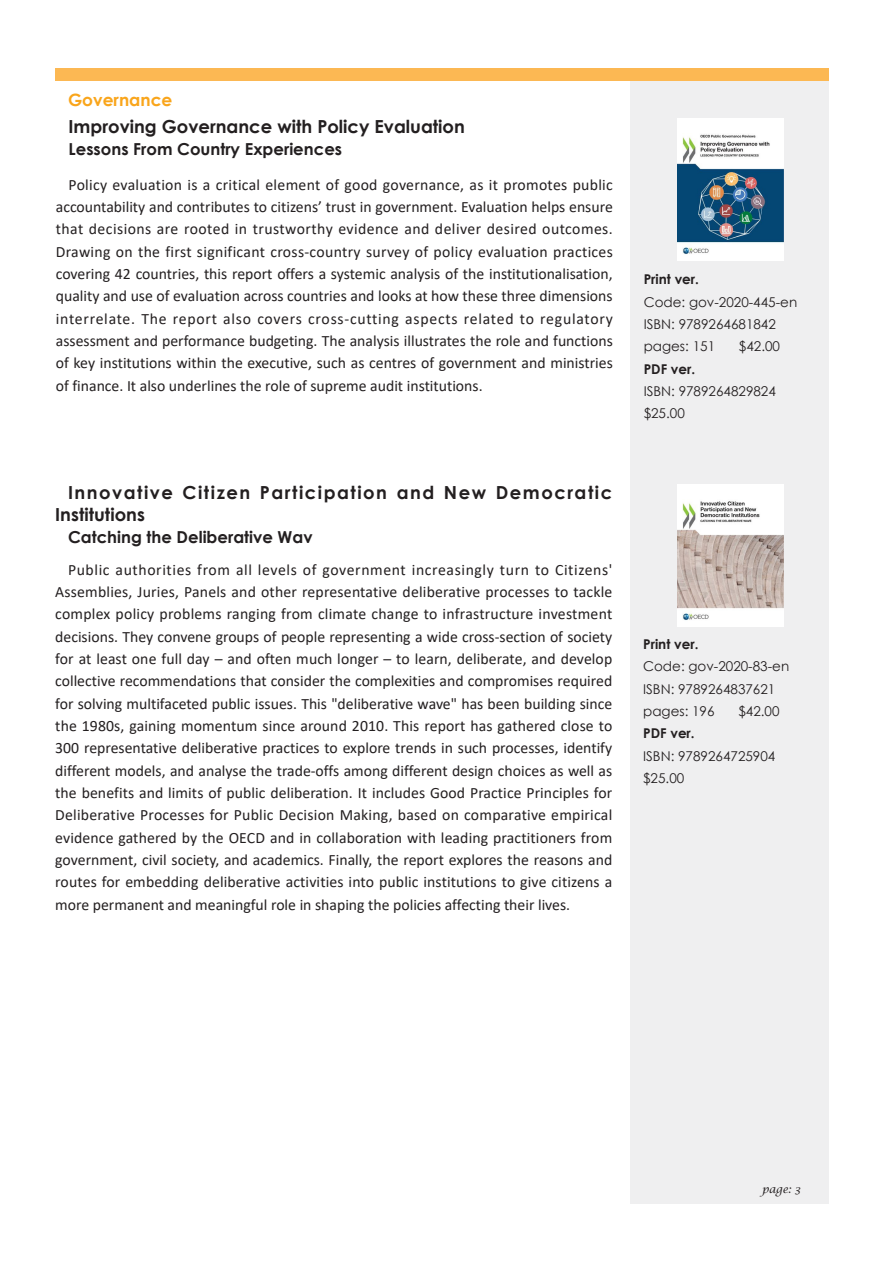
<style>
.page{position:relative;width:893px;height:1263px;background:#fff}
.page>*{position:absolute;margin:0;border:0;box-sizing:border-box;transform-origin:0 0}
.t1{font:700 18px/22.4px "Century Gothic";letter-spacing:.085em;color:#231f20}
.t2{font:700 18px "Century Gothic";color:#231f20}
.t3{font:700 16.95px "Century Gothic";color:#f9a51b}
.t4{font:700 16.5px "Century Gothic";color:#231f20}
.t5{font:15.75px/22.4px "Calibri";color:#231f20;text-align:justify}
.t6{font:13.5px "Century Gothic";color:#231f20}
.t7{font:700 13.5px "Century Gothic";color:#231f20}
.t8{font:italic 10.65px "Lucida Calligraphy";color:#231f20}
</style>
<div class="page">
<div style="left:55px;top:69px;width:774px;height:12px;background:#fcb853"></div>
<div style="left:630px;top:81px;width:198px;height:1122px;background:#efeff0"></div>
<img style="left:677px;top:119px;width:106px;height:142px">
<img style="left:677px;top:485px;width:106px;height:141px">
<p class="t3" style="left:68px;top:87px;width:106px">Governance</p>
<p class="t2" style="left:69px;top:113px;width:398px">Improving Governance with Policy Evaluation</p>
<p class="t4" style="left:69px;top:136px;width:275px">Lessons From Country Experiences</p>
<p class="t5" style="left:56px;top:173px;width:559px;text-indent:13px">Policy evaluation is a critical element of good governance, as it promotes public accountability and contributes to citizens’ trust in government. Evaluation helps ensure that decisions are rooted in trustworthy evidence and deliver desired outcomes.<br>Drawing on the first significant cross-country survey of policy evaluation practices covering 42 countries, this report offers a systemic analysis of the institutionalisation, quality and use of evaluation across countries and looks at how these three dimensions interrelate. The report also covers cross-cutting aspects related to regulatory assessment and performance budgeting. The analysis illustrates the role and functions of key institutions within the executive, such as centres of government and ministries of finance. It also underlines the role of supreme audit institutions.</p>
<p class="t1" style="left:55px;top:480px;width:558px;text-indent:13px">Innovative Citizen Participation and New Democratic<br>Institutions</p>
<p class="t4" style="left:68px;top:524px;width:246px">Catching the Deliberative Wav</p>
<p class="t5" style="left:55px;top:558px;width:559px;text-indent:13px">Public authorities from all levels of government increasingly turn to Citizens' Assemblies, Juries, Panels and other representative deliberative processes to tackle complex policy problems ranging from climate change to infrastructure investment decisions. They convene groups of people representing a wide cross-section of society for at least one full day – and often much longer – to learn, deliberate, and develop collective recommendations that consider the complexities and compromises required for solving multifaceted public issues. This "deliberative wave" has been building since the 1980s, gaining momentum since around 2010. This report has gathered close to 300 representative deliberative practices to explore trends in such processes, identify different models, and analyse the trade-offs among different design choices as well as the benefits and limits of public deliberation. It includes Good Practice Principles for Deliberative Processes for Public Decision Making, based on comparative empirical evidence gathered by the OECD and in collaboration with leading practitioners from government, civil society, and academics. Finally, the report explores the reasons and routes for embedding deliberative activities into public institutions to give citizens a more permanent and meaningful role in shaping the policies affecting their lives.</p>
<p class="t7" style="left:644px;top:269px;width:57px">Print ver.</p>
<p class="t6" style="left:644px;top:292px;width:155px">Code: gov-2020-445-en</p>
<p class="t6" style="left:644px;top:315px;width:134px">ISBN: 9789264681842</p>
<p class="t6" style="left:644px;top:337px;width:73px">pages: 151</p>
<p class="t6" style="left:739px;top:337px;width:43px">$42.00</p>
<p class="t7" style="left:644px;top:359px;width:53px">PDF ver.</p>
<p class="t6" style="left:644px;top:382px;width:134px">ISBN: 9789264829824</p>
<p class="t6" style="left:644px;top:404px;width:43px">$25.00</p>
<p class="t7" style="left:643px;top:634px;width:57px">Print ver.</p>
<p class="t6" style="left:643px;top:657px;width:148px">Code: gov-2020-83-en</p>
<p class="t6" style="left:643px;top:679px;width:134px">ISBN: 9789264837621</p>
<p class="t6" style="left:643px;top:702px;width:73px">pages: 196</p>
<p class="t6" style="left:738px;top:702px;width:43px">$42.00</p>
<p class="t7" style="left:643px;top:723px;width:53px">PDF ver.</p>
<p class="t6" style="left:643px;top:746px;width:134px">ISBN: 9789264725904</p>
<p class="t6" style="left:643px;top:769px;width:43px">$25.00</p>
<p class="t8" style="left:758px;top:1179px;width:40px">page: 3</p>
<p class="t8" style="left:762px;top:1183px;width:40px">page: 3</p>
</div>
